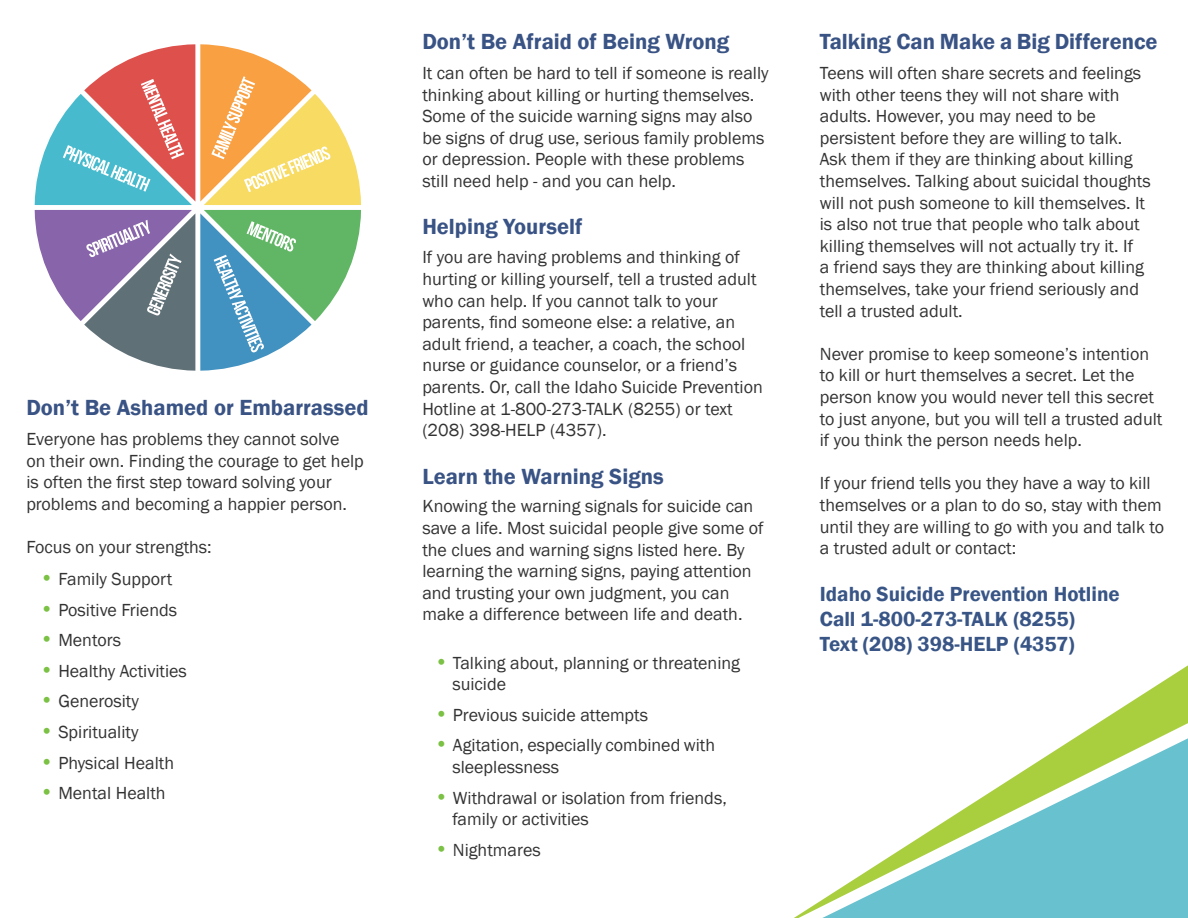
<style>
.page{position:relative;width:1188px;height:918px;background:#fff}
.page>*{position:absolute;margin:0;border:0;box-sizing:border-box;transform-origin:0 0}
.t1{font:600 22.5px "Franklin Gothic";color:#395385}
.t2{font:600 21px/25.2px "Franklin Gothic";color:#385586}
.t3{font:18px/21.6px "Franklin Gothic";color:#323332}
.s1{font-size:21px;color:#7bc144}
</style>
<div class="page">
<svg style="left:34px;top:44px;width:327px;height:327px"></svg>
<svg style="left:794px;top:665px;width:394px;height:253px"></svg>
<svg style="left:822px;top:738px;width:366px;height:180px"></svg>
<p class="t1" style="left:422px;top:28px;width:309px">Don’t Be Afraid of Being Wrong</p>
<p class="t3" style="left:422px;top:63px;width:348px">It can often be hard to tell if someone is really thinking about killing or hurting themselves.<br>Some of the suicide warning signs may also be signs of drug use, serious family problems or depression. People with these problems still need help - and you can help.</p>
<p class="t1" style="left:422px;top:212px;width:161px">Helping Yourself</p>
<p class="t3" style="left:422px;top:247px;width:336px">If you are having problems and thinking of hurting or killing yourself, tell a trusted adult who can help. If you cannot talk to your</p>
<p class="t3" style="left:422px;top:312px;width:314px">parents, find someone else: a relative, an</p>
<p class="t3" style="left:422px;top:333px;width:342px">adult friend, a teacher, a coach, the school nurse or guidance counselor, or a friend’s parents. Or, call the Idaho Suicide Prevention Hotline at 1-800-273-TALK (8255) or text (208) 398-HELP (4357).</p>
<p class="t1" style="left:422px;top:462px;width:243px">Learn the Warning Signs</p>
<p class="t3" style="left:422px;top:496px;width:343px">Knowing the warning signals for suicide can save a life. Most suicidal people give some of</p>
<p class="t3" style="left:422px;top:539px;width:324px">the clues and warning signs listed here. By</p>
<p class="t3" style="left:422px;top:561px;width:331px">learning the warning signs, paying attention</p>
<p class="t1" style="left:26px;top:394px;width:344px">Don’t Be Ashamed or Embarrassed</p>
<p class="t3" style="left:26px;top:429px;width:339px">Everyone has problems they cannot solve<br>on their own. Finding the courage to get help</p>
<p class="t3" style="left:26px;top:472px;width:307px">is often the first step toward solving your</p>
<p class="t3" style="left:26px;top:493px;width:322px">problems and becoming a happier person.</p>
<p class="t3" style="left:26px;top:537px;width:187px">Focus on your strengths:</p>
<p class="t3" style="left:40px;top:569px;width:134px"><span class="s1">•</span> Family Support</p>
<p class="t3" style="left:422px;top:582px;width:309px">and trusting your own judgment, you can</p>
<p class="t3" style="left:40px;top:599px;width:139px"><span class="s1">•</span> Positive Friends</p>
<p class="t3" style="left:422px;top:604px;width:322px">make a difference between life and death.</p>
<p class="t3" style="left:40px;top:630px;width:83px"><span class="s1">•</span> Mentors</p>
<p class="t3" style="left:434px;top:652px;width:307px"><span class="s1">•</span> Talking about, planning or threatening</p>
<p class="t3" style="left:40px;top:660px;width:149px"><span class="s1">•</span> Healthy Activities</p>
<p class="t3" style="left:452px;top:674px;width:55px">suicide</p>
<p class="t3" style="left:40px;top:691px;width:101px"><span class="s1">•</span> Generosity</p>
<p class="t3" style="left:434px;top:704px;width:215px"><span class="s1">•</span> Previous suicide attempts</p>
<p class="t3" style="left:40px;top:722px;width:100px"><span class="s1">•</span> Spirituality</p>
<p class="t3" style="left:434px;top:735px;width:282px"><span class="s1">•</span> Agitation, especially combined with</p>
<p class="t3" style="left:40px;top:752px;width:136px"><span class="s1">•</span> Physical Health</p>
<p class="t3" style="left:452px;top:757px;width:108px">sleeplessness</p>
<p class="t3" style="left:40px;top:783px;width:127px"><span class="s1">•</span> Mental Health</p>
<p class="t3" style="left:452px;top:787px;width:276px;text-indent:-18px"><span class="s1">•</span> Withdrawal or isolation from friends, family or activities</p>
<p class="t3" style="left:434px;top:839px;width:108px"><span class="s1">•</span> Nightmares</p>
<p class="t1" style="left:820px;top:28px;width:339px">Talking Can Make a Big Difference</p>
<p class="t3" style="left:820px;top:63px;width:332px">Teens will often share secrets and feelings with other teens they will not share with adults. However, you may need to be persistent before they are willing to talk.<br>Ask them if they are thinking about killing themselves. Talking about suicidal thoughts will not push someone to kill themselves. It is also not true that people who talk about killing themselves will not actually try it. If<br>a friend says they are thinking about killing themselves, take your friend seriously and tell a trusted adult.</p>
<p class="t3" style="left:820px;top:343px;width:344px">Never promise to keep someone’s intention to kill or hurt themselves a secret. Let the person know you would never tell this secret to just anyone, but you will tell a trusted adult if you think the person needs help.</p>
<p class="t3" style="left:820px;top:473px;width:346px">If your friend tells you they have a way to kill themselves or a plan to do so, stay with them until they are willing to go with you and talk to a trusted adult or contact:</p>
<p class="t2" style="left:820px;top:582px;width:302px">Idaho Suicide Prevention Hotline<br>Call 1-800-273-TALK (8255)<br>Text (208) 398-HELP (4357)</p>
</div>
